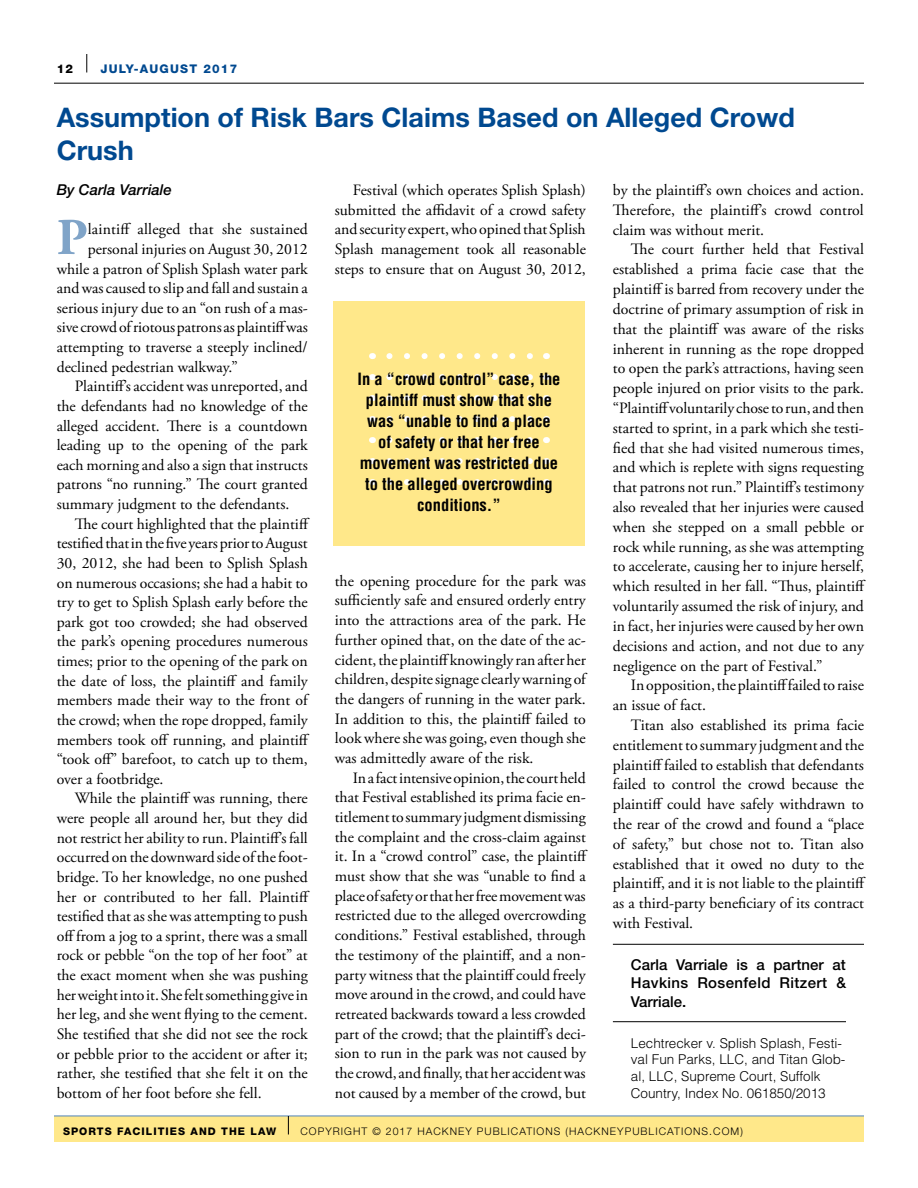
<style>
.page{position:relative;width:918px;height:1188px;background:#fff}
.page>*{position:absolute;margin:0;border:0;box-sizing:border-box;transform-origin:0 0}
.t1{font:700 51.6px "Adobe Garamond Pro";color:#80a4c8}
.t2{font:700 27px/32.4px "Helvetica Neue LT Std";color:#004990}
.t3{font:700 condensed 16.5px/21px "Helvetica";color:#000;text-align:center}
.t4{font:15.75px/19.8px "Adobe Garamond Pro";color:#000;text-align:justify}
.t5{font:500 15px/18.3px "Helvetica Neue";letter-spacing:.015em;color:#000;text-align:justify}
.t6{font:italic 500 15px "Helvetica Neue";color:#000}
.t7{font:300 13.5px/16.8px "Helvetica";color:#000}
.t8{font:800 12px "Helvetica Neue";letter-spacing:.1em;color:#004990}
.t9{font:800 12px "Helvetica Neue";color:#000}
.t10{font:300 10.5px "Helvetica Neue";letter-spacing:.1em;color:#000}
.t11{font:800 10.5px "Helvetica Neue";letter-spacing:.1em;color:#000}
</style>
<div class="page">
<svg style="left:86px;top:54px;width:1px;height:18px"></svg>
<hr style="left:54px;top:83px;width:810px;height:1px;background:#000">
<hr style="left:613px;top:944px;width:251px;height:1px;background:#000">
<hr style="left:613px;top:1021px;width:233px;height:1px;background:#000">
<div style="left:54px;top:1116px;width:810px;height:26px;background:#ffe88a"></div>
<svg style="left:288px;top:1116px;width:1px;height:18px"></svg>
<div style="left:333px;top:301px;width:252px;height:244px;background:#ffe88a"></div>
<svg style="left:389px;top:353px;width:144px;height:6px"></svg>
<svg style="left:389px;top:374px;width:144px;height:6px"></svg>
<svg style="left:389px;top:395px;width:144px;height:6px"></svg>
<svg style="left:389px;top:416px;width:144px;height:6px"></svg>
<svg style="left:389px;top:437px;width:144px;height:6px"></svg>
<svg style="left:389px;top:458px;width:144px;height:6px"></svg>
<svg style="left:389px;top:479px;width:144px;height:6px"></svg>
<p class="t9" style="left:57px;top:61px;width:18px">12</p>
<p class="t8" style="left:101px;top:61px;width:138px">JULY-AUGUST 2017</p>
<h2 class="t2" style="left:57px;top:101px;width:740px">Assumption of Risk Bars Claims Based on Alleged Crowd<br>Crush</h2>
<p class="t6" style="left:57px;top:181px;width:117px">By Carla Varriale</p>
<h1 class="t1" style="left:57px;top:208px;width:33px">P</h1>
<p class="t4" style="left:88px;top:220px;width:222px">laintiff alleged that she sustained</p>
<p class="t4" style="left:88px;top:240px;width:222px">personal injuries on August 30, 2012</p>
<p class="t4" style="left:57px;top:259px;width:253px">while a patron of Splish Splash water park</p>
<p class="t4" style="left:57px;top:279px;width:253px">and was caused to slip and fall and sustain a</p>
<p class="t4" style="left:57px;top:298px;width:253px">serious injury due to an “on rush of a mas-</p>
<p class="t4" style="left:57px;top:318px;width:253px">sive crowd of riotous patrons as plaintiff was</p>
<p class="t4" style="left:57px;top:338px;width:253px">attempting to traverse a steeply inclined/</p>
<p class="t4" style="left:57px;top:357px;width:183px">declined pedestrian walkway.”</p>
<p class="t4" style="left:75px;top:377px;width:235px">Plaintiff’s accident was unreported, and</p>
<p class="t4" style="left:57px;top:397px;width:253px">the defendants had no knowledge of the</p>
<p class="t4" style="left:57px;top:416px;width:253px">alleged accident. There is a countdown</p>
<p class="t4" style="left:57px;top:436px;width:253px">leading up to the opening of the park</p>
<p class="t4" style="left:57px;top:455px;width:253px">each morning and also a sign that instructs</p>
<p class="t4" style="left:57px;top:475px;width:253px">patrons “no running.” The court granted</p>
<p class="t4" style="left:57px;top:495px;width:234px">summary judgment to the defendants.</p>
<p class="t4" style="left:75px;top:514px;width:236px">The court highlighted that the plaintiff</p>
<p class="t4" style="left:57px;top:534px;width:252px">testified that in the five years prior to August</p>
<p class="t4" style="left:57px;top:554px;width:253px">30, 2012, she had been to Splish Splash</p>
<p class="t4" style="left:57px;top:573px;width:253px">on numerous occasions; she had a habit to</p>
<p class="t4" style="left:57px;top:593px;width:253px">try to get to Splish Splash early before the</p>
<p class="t4" style="left:57px;top:612px;width:253px">park got too crowded; she had observed</p>
<p class="t4" style="left:57px;top:632px;width:253px">the park’s opening procedures numerous</p>
<p class="t4" style="left:57px;top:652px;width:253px">times; prior to the opening of the park on</p>
<p class="t4" style="left:57px;top:671px;width:253px">the date of loss, the plaintiff and family</p>
<p class="t4" style="left:57px;top:691px;width:253px">members made their way to the front of</p>
<p class="t4" style="left:57px;top:711px;width:253px">the crowd; when the rope dropped, family</p>
<p class="t4" style="left:57px;top:730px;width:254px">members took off running, and plaintiff</p>
<p class="t4" style="left:57px;top:750px;width:253px">“took off” barefoot, to catch up to them,</p>
<p class="t4" style="left:57px;top:769px;width:108px">over a footbridge.</p>
<p class="t4" style="left:75px;top:789px;width:235px">While the plaintiff was running, there</p>
<p class="t4" style="left:57px;top:809px;width:253px">were people all around her, but they did</p>
<p class="t4" style="left:57px;top:828px;width:253px">not restrict her ability to run. Plaintiff’s fall</p>
<p class="t4" style="left:57px;top:848px;width:253px">occurred on the downward side of the foot-</p>
<p class="t4" style="left:57px;top:868px;width:253px">bridge. To her knowledge, no one pushed</p>
<p class="t4" style="left:57px;top:887px;width:254px">her or contributed to her fall. Plaintiff</p>
<p class="t4" style="left:57px;top:907px;width:253px">testified that as she was attempting to push</p>
<p class="t4" style="left:57px;top:926px;width:253px">off from a jog to a sprint, there was a small</p>
<p class="t4" style="left:57px;top:946px;width:253px">rock or pebble “on the top of her foot” at</p>
<p class="t4" style="left:57px;top:966px;width:253px">the exact moment when she was pushing</p>
<p class="t4" style="left:57px;top:985px;width:253px">her weight into it. She felt something give in</p>
<p class="t4" style="left:57px;top:1005px;width:253px">her leg, and she went flying to the cement.</p>
<p class="t4" style="left:57px;top:1025px;width:253px">She testified that she did not see the rock</p>
<p class="t4" style="left:57px;top:1044px;width:253px">or pebble prior to the accident or after it;</p>
<p class="t4" style="left:57px;top:1064px;width:253px">rather, she testified that she felt it on the</p>
<p class="t4" style="left:57px;top:1083px;width:206px">bottom of her foot before she fell.</p>
<p class="t4" style="left:335px;top:181px;width:253px;text-indent:18px">Festival (which operates Splish Splash) submitted the affidavit of a crowd safety and security expert, who opined that Splish Splash management took all reasonable steps to ensure that on August 30, 2012,</p>
<p class="t3" style="left:357px;top:368px;width:205px">In a “crowd control” case, the plaintiff must show that she was “unable to find a place<br>of safety or that her free movement was restricted due to the alleged overcrowding conditions.”</p>
<p class="t4" style="left:335px;top:572px;width:253px">the opening procedure for the park was sufficiently safe and ensured orderly entry into the attractions area of the park. He further opined that, on the date of the ac&shy;cident, the plaintiff knowingly ran after her children, despite signage clearly warning of the dangers of running in the water park.<br>In addition to this, the plaintiff failed to look where she was going, even though she was admittedly aware of the risk.</p>
<p class="t4" style="left:335px;top:768px;width:254px;text-align:left;text-indent:18px">In a fact intensive opinion, the court held that Festival established its prima facie en&shy;titlement to summary judgment dismissing the complaint and the cross-claim against it. In a “crowd control” case, the plaintiff must show that she was “unable to find a place of safety or that her free movement was restricted due to the alleged overcrowding conditions.” Festival established, through the testimony of the plaintiff, and a non&shy;party witness that the plaintiff could freely move around in the crowd, and could have retreated backwards toward a less crowded part of the crowd; that the plaintiff’s deci&shy;sion to run in the park was not caused by the crowd, and finally, that her accident was not caused by a member of the crowd, but</p>
<p class="t4" style="left:613px;top:181px;width:253px">by the plaintiff’s own choices and action.<br>Therefore, the plaintiff’s crowd control claim was without merit.</p>
<p class="t4" style="left:613px;top:240px;width:254px;text-align:left;text-indent:18px">The court further held that Festival established a prima facie case that the plaintiff is barred from recovery under the doctrine of primary assumption of risk in that the plaintiff was aware of the risks inherent in running as the rope dropped to open the park’s attractions, having seen people injured on prior visits to the park. “Plaintiff voluntarily chose to run, and then started to sprint, in a park which she testi&shy;fied that she had visited numerous times, and which is replete with signs requesting that patrons not run.” Plaintiff’s testimony also revealed that her injuries were caused when she stepped on a small pebble or rock while running, as she was attempting to accelerate, causing her to injure herself, which resulted in her fall. “Thus, plaintiff voluntarily assumed the risk of injury, and in fact, her injuries were caused by her own decisions and action, and not due to any negligence on the part of Festival.”</p>
<p class="t4" style="left:613px;top:676px;width:253px;text-indent:18px">In opposition, the plaintiff failed to raise an issue of fact.</p>
<p class="t4" style="left:613px;top:716px;width:254px;text-indent:18px">Titan also established its prima facie entitlement to summary judgment and the plaintiff failed to establish that defendants failed to control the crowd because the plaintiff could have safely withdrawn to the rear of the crowd and found a “place of safety,” but chose not to. Titan also established that it owed no duty to the plaintiff, and it is not liable to the plaintiff as a third-party beneficiary of its contract with Festival.</p>
<p class="t5" style="left:631px;top:956px;width:217px">Carla Varriale is a partner at Havkins Rosenfeld Ritzert &amp; Varriale.</p>
<p class="t7" style="left:631px;top:1034px;width:216px">Lechtrecker v. Splish Splash, Festi&shy;val Fun Parks, LLC, and Titan Glob&shy;al, LLC, Supreme Court, Suffolk Country, Index No. 061850/2013</p>
<p class="t11" style="left:63px;top:1125px;width:215px">SPORTS FACILITIES AND THE LAW</p>
<p class="t10" style="left:300px;top:1124px;width:444px">COPYRIGHT © 2017 HACKNEY PUBLICATIONS (HACKNEYPUBLICATIONS.COM)</p>
</div>
